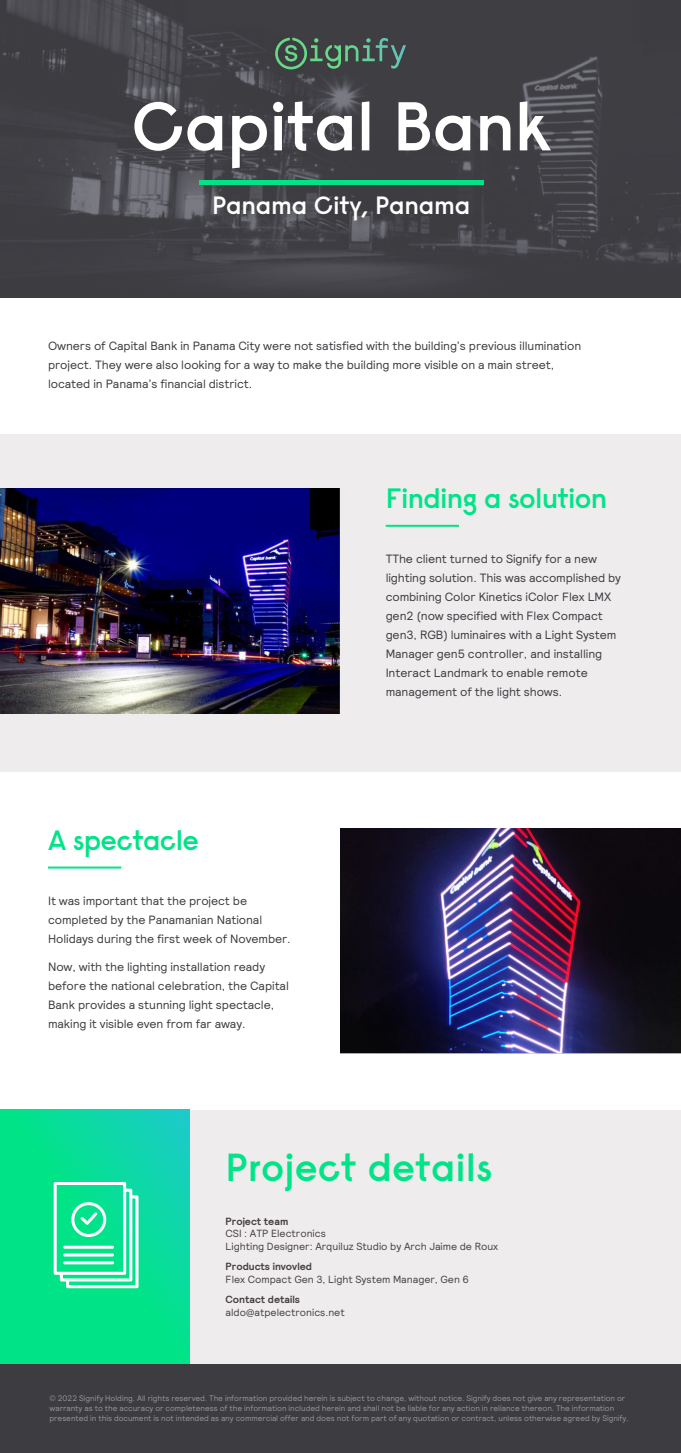
<style>
.page{position:relative;width:681px;height:1453px;background:#fff}
.page>*{position:absolute;margin:0;border:0;box-sizing:border-box;transform-origin:0 0}
.t1{font:600 68.8px "Signify Raisonne";letter-spacing:-.01em;color:#fff}
.t2{font:600 39.1px "Signify Raisonne";color:#00e487}
.t3{font:600 28px "Signify Raisonne";letter-spacing:-.025em;color:#00e487}
.t4{font:600 25px "Signify Raisonne";letter-spacing:-.01em;color:#fff}
.t5{font:12px/19px "Signify Relative";letter-spacing:-.005em;color:#3c3c41}
.t6{font:10.4px/12.4px "Signify Relative";color:#464043}
.t7{font:700 10.4px "Signify Relative";color:#464043}
.t8{font:8px/10px "Signify Relative";letter-spacing:-.005em;color:#969696}
</style>
<div class="page">
<div style="left:0;top:433px;width:680px;height:339px;background:#efeced"></div>
<div style="left:174px;top:1110px;width:506px;height:254px;background:#efeced"></div>
<img style="left:0;top:488px;width:339px;height:225px">
<img style="left:340px;top:828px;width:340px;height:225px">
<svg style="left:0;top:1110px;width:189px;height:254px;background:#05df93"></svg>
<div style="left:54px;top:1182px;width:72px;height:93px;border:3px solid #fff"></div>
<svg style="left:58px;top:1187px;width:82px;height:103px"></svg>
<hr style="left:65px;top:1246px;width:48px;height:3px;background:#fff">
<hr style="left:65px;top:1253px;width:48px;height:3px;background:#fff">
<hr style="left:65px;top:1261px;width:48px;height:3px;background:#fff">
<hr style="left:385px;top:525px;width:74px;height:2px;background:#00e487">
<hr style="left:48px;top:867px;width:73px;height:2px;background:#00e487">
<img style="left:0;top:0;width:680px;height:216px">
<svg style="left:0;top:216px;width:680px;height:82px;background:#404045"></svg>
<img style="left:207px;top:188px;width:276px;height:46px">
<hr style="left:199px;top:181px;width:284px;height:4px;background:#00e487">
<svg style="left:275px;top:38px;width:128px;height:31px;background:#476356"></svg>
<div style="left:0;top:1365px;width:680px;height:88px;background:#3c3c41"></div>
<h1 class="t1" style="left:131px;top:82px;width:421px">Capital Bank</h1>
<h3 class="t4" style="left:212px;top:190px;width:260px">Panama City, Panama</h3>
<p class="t5" style="left:48px;top:336px;width:534px">Owners of Capital Bank in Panama City were not satisfied with the building’s previous illumination project. They were also looking for a way to make the building more visible on a main street, located in Panama’s financial district.</p>
<h3 class="t3" style="left:385px;top:480px;width:223px">Finding a solution</h3>
<h3 class="t3" style="left:48px;top:822px;width:152px">A spectacle</h3>
<p class="t5" style="left:48px;top:891px;width:244px">It was important that the project be completed by the Panamanian National<br>Holidays during the first week of November.</p>
<p class="t5" style="left:48px;top:957px;width:242px">Now, with the lighting installation ready before the national celebration, the Capital Bank provides a stunning light spectacle, making it visible even from far away.</p>
<p class="t5" style="left:385px;top:549px;width:237px">TThe client turned to Signify for a new lighting solution. This was accomplished by combining Color Kinetics iColor Flex LMX gen2 (now specified with Flex Compact gen3, RGB) luminaires with a Light System Manager gen5 controller, and installing Interact Landmark to enable remote management of the light shows.</p>
<h2 class="t2" style="left:225px;top:1142px;width:268px">Project details</h2>
<p class="t7" style="left:225px;top:1214px;width:64px">Project team</p>
<p class="t6" style="left:225px;top:1227px;width:274px">CSI : ATP Electronics<br>Lighting Designer: Arquiluz Studio by Arch Jaime de Roux</p>
<p class="t7" style="left:225px;top:1260px;width:88px">Products invovled</p>
<p class="t6" style="left:225px;top:1272px;width:245px">Flex Compact Gen 3, Light System Manager, Gen 6</p>
<p class="t7" style="left:225px;top:1293px;width:76px">Contact details</p>
<p class="t6" style="left:225px;top:1305px;width:121px">aldo@atpelectronics.net</p>
<p class="t8" style="left:49px;top:1393px;width:580px">© 2022 Signify Holding. All rights reserved. The information provided herein is subject to change, without notice. Signify does not give any representation or warranty as to the accuracy or completeness of the information included herein and shall not be liable for any action in reliance thereon. The information presented in this document is not intended as any commercial offer and does not form part of any quotation or contract, unless otherwise agreed by Signify.</p>
</div>
